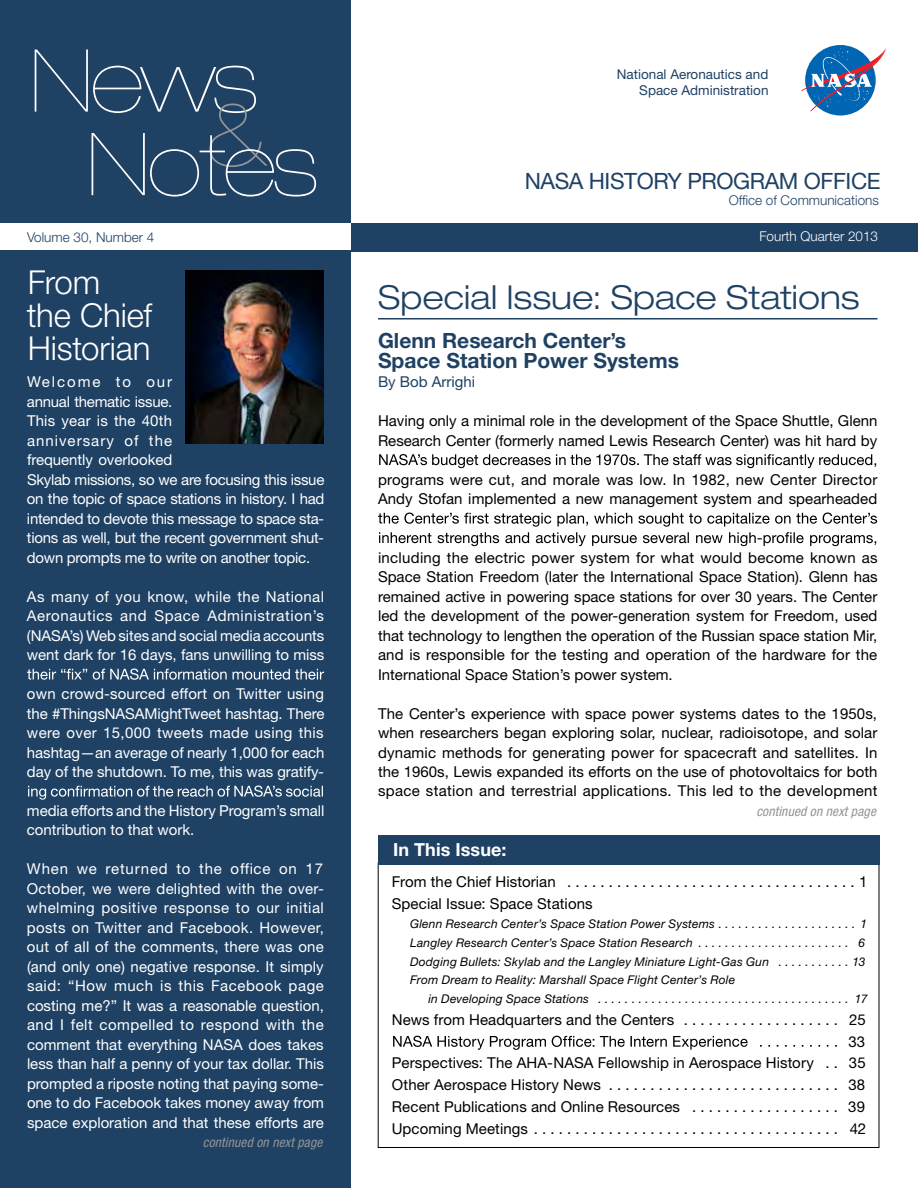
<style>
.page{position:relative;width:918px;height:1188px;background:#fff}
.page>*{position:absolute;margin:0;border:0;box-sizing:border-box;transform-origin:0 0}
.t1{font:200 expanded 87px/83.6px "Helvetica Neue LT Std";letter-spacing:-.02em;color:#fff}
.t2{font:300 expanded 33px "Helvetica Neue LT Std";letter-spacing:.005em;color:#1e4164}
.t3{font:300 33px/33px "Helvetica Neue LT Std";letter-spacing:-.005em;color:#fff}
.t4{font:22.5px "Helvetica Neue LT Std";letter-spacing:-.02em;color:#1e4164}
.t5{font:700 21px/19.5px "Helvetica Neue LT Std";color:#1e4164}
.t6{font:700 18px "Helvetica Neue LT Std";letter-spacing:.005em;color:#fff}
.t7{font:15px/19.5px "Helvetica Neue LT Std";letter-spacing:.005em;color:#000}
.t8{font:15px/19.5px "Helvetica Neue LT Std";letter-spacing:-.005em;color:#fff;text-align:justify}
.t9{font:15px "Helvetica Neue LT Std";color:#1e4164}
.t10{font:13.5px/16.5px "Helvetica Neue LT Std";color:#1e4164;text-align:right}
.t11{font:300 13.5px "Helvetica Neue LT Std";color:#1e4164}
.t12{font:italic condensed 13.5px "Helvetica Neue LT Std";letter-spacing:.01em;color:#939598}
.t13{font:300 13.5px "Helvetica Neue LT Std";color:#fff}
.t14{font:italic 12px "Helvetica Neue LT Std";letter-spacing:.015em;color:#000}
</style>
<div class="page">
<div style="left:0;top:0;width:351px;height:1188px;background:#1e4164"></div>
<div style="left:351px;top:223px;width:567px;height:29px;background:#1e4164"></div>
<div style="left:0;top:223px;width:351px;height:27px;background:#fff"></div>
<div style="left:378px;top:836px;width:501px;height:29px;background:#1e4164"></div>
<hr style="left:378px;top:318px;width:500px;height:2px;background:#1e4164">
<svg style="left:805px;top:45px;width:71px;height:71px"></svg>
<svg style="left:801px;top:48px;width:85px;height:64px"></svg>
<img style="left:186px;top:270px;width:138px;height:174px">
<svg style="left:27px;top:669px;width:297px;height:11px"></svg>
<svg style="left:28px;top:786px;width:295px;height:14px"></svg>
<svg style="left:379px;top:454px;width:497px;height:14px"></svg>
<svg style="left:378px;top:513px;width:499px;height:33px"></svg>
<svg style="left:393px;top:1036px;width:444px;height:14px"></svg>
<h1 class="t1" style="left:87px;top:39px;width:232px;text-indent:-57px">News<br>Note<sup>&amp;</sup>s</h1>
<h1 class="t10" style="left:617px;top:66px;width:153px">National Aeronautics and<br>Space Administration</h1>
<h1 class="t4" style="left:525px;top:167px;width:357px">NASA HISTORY PROGRAM OFFICE</h1>
<h2 class="t11" style="left:729px;top:192px;width:152px">Office of Communications</h2>
<h1 class="t11" style="left:27px;top:228px;width:129px">Volume 30, Number 4</h1>
<h2 class="t13" style="left:759px;top:228px;width:120px">Fourth Quarter 2013</h2>
<h1 class="t3" style="left:27px;top:265px;width:127px">From<br>the Chief<br>Historian</h1>
<h2 class="t8" style="left:27px;top:372px;width:147px">Welcome to our annual thematic issue.<br>This year is the 40th anniversary of the frequently overlooked</h2>
<p class="t8" style="left:27px;top:469px;width:299px">Skylab missions, so we are focusing this issue on the topic of space stations in history. I had intended to devote this message to space sta&shy;tions as well, but the recent government shut&shy;down prompts me to write on another topic.</p>
<p class="t8" style="left:27px;top:586px;width:299px">As many of you know, while the National Aeronautics and Space Administration’s (NASA’s) Web sites and social media accounts went dark for 16 days, fans unwilling to miss</p>
<p class="t8" style="left:27px;top:684px;width:299px">own crowd-sourced effort on Twitter using the #ThingsNASAMightTweet hashtag. There were over 15,000 tweets made using this hashtag—an average of nearly 1,000 for each day of the shutdown. To me, this was gratify-</p>
<p class="t8" style="left:27px;top:801px;width:299px">media efforts and the History Program’s small contribution to that work.</p>
<p class="t8" style="left:27px;top:859px;width:299px">When we returned to the office on 17<br>October, we were delighted with the over&shy;whelming positive response to our initial posts on Twitter and Facebook. However, out of all of the comments, there was one (and only one) negative response. It simply said: “How much is this Facebook page costing me?” It was a reasonable question, and I felt compelled to respond with the comment that everything NASA does takes less than half a penny of your tax dollar. This prompted a riposte noting that paying some&shy;one to do Facebook takes money away from space exploration and that these efforts are</p>
<h3 class="t12" style="left:203px;top:1134px;width:121px">continued on next page</h3>
<h1 class="t2" style="left:378px;top:278px;width:483px">Special Issue: Space Stations</h1>
<h2 class="t5" style="left:378px;top:330px;width:303px">Glenn Research Center’s<br>Space Station Power Systems</h2>
<h3 class="t9" style="left:378px;top:373px;width:99px">By Bob Arrighi</h3>
<p class="t7" style="left:378px;top:411px;width:501px">Having only a minimal role in the development of the Space Shuttle, Glenn<br>Research Center (formerly named Lewis Research Center) was hit hard by</p>
<p class="t7" style="left:378px;top:469px;width:501px">programs were cut, and morale was low. In 1982, new Center Director<br>Andy Stofan implemented a new management system and spearheaded</p>
<p class="t7" style="left:378px;top:547px;width:501px;text-align:justify">including the electric power system for what would become known as Space Station Freedom (later the International Space Station). Glenn has remained active in powering space stations for over 30 years. The Center led the development of the power-generation system for Freedom, used that technology to lengthen the operation of the Russian space station Mir, and is responsible for the testing and operation of the hardware for the International Space Station’s power system.</p>
<p class="t7" style="left:378px;top:703px;width:501px;text-align:justify">The Center’s experience with space power systems dates to the 1950s, when researchers began exploring solar, nuclear, radioisotope, and solar dynamic methods for generating power for spacecraft and satellites. In the 1960s, Lewis expanded its efforts on the use of photovoltaics for both space station and terrestrial applications. This led to the development</p>
<h2 class="t12" style="left:756px;top:803px;width:121px">continued on next page</h2>
<h1 class="t6" style="left:393px;top:839px;width:115px">In This Issue:</h1>
<h2 class="t7" style="left:392px;top:871px;width:477px;line-height:21.8px">From the Chief Historian . . . . . . . . . . . . . . . . . . . . . . . . . . . . . . . . . . . 1<br>Special Issue: Space Stations</h2>
<h2 class="t14" style="left:410px;top:917px;width:459px">Glenn Research Center’s Space Station Power Systems . . . . . . . . . . . . . . . . . . . . . 1</h2>
<h2 class="t14" style="left:410px;top:935px;width:456px">Langley Research Center’s Space Station Research . . . . . . . . . . . . . . . . . . . . . . . 6</h2>
<h2 class="t14" style="left:410px;top:954px;width:457px">Dodging Bullets: Skylab and the Langley Miniature Light-Gas Gun . . . . . . . . . . . 13</h2>
<h2 class="t14" style="left:410px;top:973px;width:327px">From Dream to Reality: Marshall Space Flight Center’s Role</h2>
<h2 class="t14" style="left:428px;top:992px;width:441px">in Developing Space Stations . . . . . . . . . . . . . . . . . . . . . . . . . . . . . . . . . . . . . . 17</h2>
<h2 class="t7" style="left:392px;top:1008px;width:476px;line-height:21.8px;text-align:right">News from Headquarters and the Centers . . . . . . . . . . . . . . . . . . . 25<br>33<br>Perspectives: The AHA-NASA Fellowship in Aerospace History . . 35<br>Other Aerospace History News . . . . . . . . . . . . . . . . . . . . . . . . . . . . 38<br>Recent Publications and Online Resources . . . . . . . . . . . . . . . . . . 39<br>Upcoming Meetings . . . . . . . . . . . . . . . . . . . . . . . . . . . . . . . . . . . . . 42</h2>
</div>
